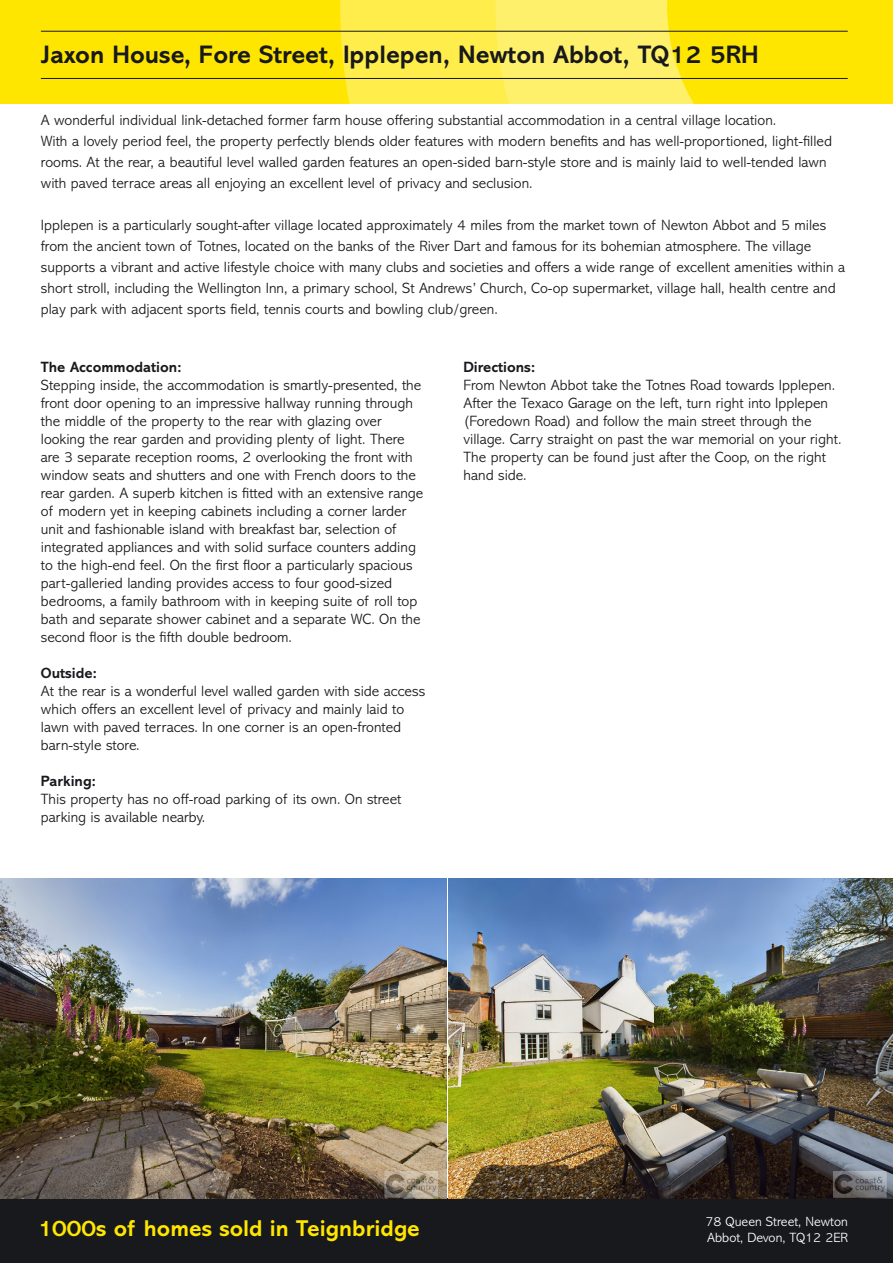
<style>
.page{position:relative;width:893px;height:1263px;background:#fff}
.page>*{position:absolute;margin:0;border:0;box-sizing:border-box;transform-origin:0 0}
.t1{font:700 25.5px "Abadi MT Std";color:#17191c}
.t2{font:700 23.1px "Abadi MT Std";color:#ffe601}
.t3{font:300 15px/18px "Abadi MT Std";color:#17191c}
.t4{font:700 15px "Abadi MT Std";color:#17191c}
.t5{font:300 13.5px/16.5px "Abadi MT Std";color:#fff}
.s1{font-weight:700}
</style>
<div class="page">
<div style="left:0;top:0;width:893px;height:103px;background:#ffe601"></div>
<div style="left:340px;top:0;width:481px;height:103px;background:#ffed4c"></div>
<svg style="left:496px;top:0;width:325px;height:103px;background:#feea3a"></svg>
<div style="left:0;top:1198px;width:893px;height:65px;background:#17191c"></div>
<hr style="left:41px;top:31px;width:807px;height:1px;background:#17191c">
<hr style="left:41px;top:78px;width:807px;height:1px;background:#17191c">
<img style="left:0;top:878px;width:446px;height:320px">
<img style="left:449px;top:878px;width:444px;height:320px">
<p class="t1" style="left:41px;top:40px;width:719px">Jaxon House, Fore Street, Ipplepen, Newton Abbot, TQ12 5RH</p>
<p class="t3" style="left:41px;top:111px;width:737px">A wonderful individual link-detached former farm house offering substantial accommodation in a central village location.</p>
<p class="t3" style="left:41px;top:131px;width:793px;line-height:21px">With a lovely period feel, the property perfectly blends older features with modern benefits and has well-proportioned, light-filled rooms. At the rear, a beautiful level walled garden features an open-sided barn-style store and is mainly laid to well-tended lawn with paved terrace areas all enjoying an excellent level of privacy and seclusion.</p>
<p class="t3" style="left:41px;top:215px;width:806px;line-height:21px">Ipplepen is a particularly sought-after village located approximately 4 miles from the market town of Newton Abbot and 5 miles from the ancient town of Totnes, located on the banks of the River Dart and famous for its bohemian atmosphere. The village supports a vibrant and active lifestyle choice with many clubs and societies and offers a wide range of excellent amenities within a short stroll, including the Wellington Inn, a primary school, St Andrews’ Church, Co-op supermarket, village hall, health centre and play park with adjacent sports field, tennis courts and bowling club/green.</p>
<p class="t4" style="left:41px;top:358px;width:142px">The Accommodation:</p>
<p class="t3" style="left:41px;top:376px;width:384px">Stepping inside, the accommodation is smartly-presented, the front door opening to an impressive hallway running through the middle of the property to the rear with glazing over looking the rear garden and providing plenty of light. There are 3 separate reception rooms, 2 overlooking the front with window seats and shutters and one with French doors to the rear garden. A superb kitchen is fitted with an extensive range of modern yet in keeping cabinets including a corner larder unit and fashionable island with breakfast bar, selection of integrated appliances and with solid surface counters adding to the high-end feel. On the first floor a particularly spacious part-galleried landing provides access to four good-sized bedrooms, a family bathroom with in keeping suite of roll top bath and separate shower cabinet and a separate WC. On the second floor is the fifth double bedroom.</p>
<p class="t4" style="left:41px;top:664px;width:57px">Outside:</p>
<p class="t3" style="left:41px;top:682px;width:386px">At the rear is a wonderful level walled garden with side access which offers an excellent level of privacy and mainly laid to lawn with paved terraces. In one corner is an open-fronted barn-style store.</p>
<p class="t4" style="left:41px;top:772px;width:56px">Parking:</p>
<p class="t3" style="left:41px;top:790px;width:362px">This property has no off-road parking of its own. On street parking is available nearby.</p>
<p class="t3" style="left:463px;top:358px;width:379px"><span class="s1">Directions:<br></span>From Newton Abbot take the Totnes Road towards Ipplepen.<br>After the Texaco Garage on the left, turn right into Ipplepen (Foredown Road) and follow the main street through the village. Carry straight on past the war memorial on your right.<br>The property can be found just after the Coop, on the right hand side.</p>
<p class="t2" style="left:38px;top:1215px;width:383px">1000s of homes sold in Teignbridge</p>
<p class="t5" style="left:706px;top:1213px;width:144px">78 Queen Street, Newton<br>Abbot, Devon, TQ12 2ER</p>
</div>
